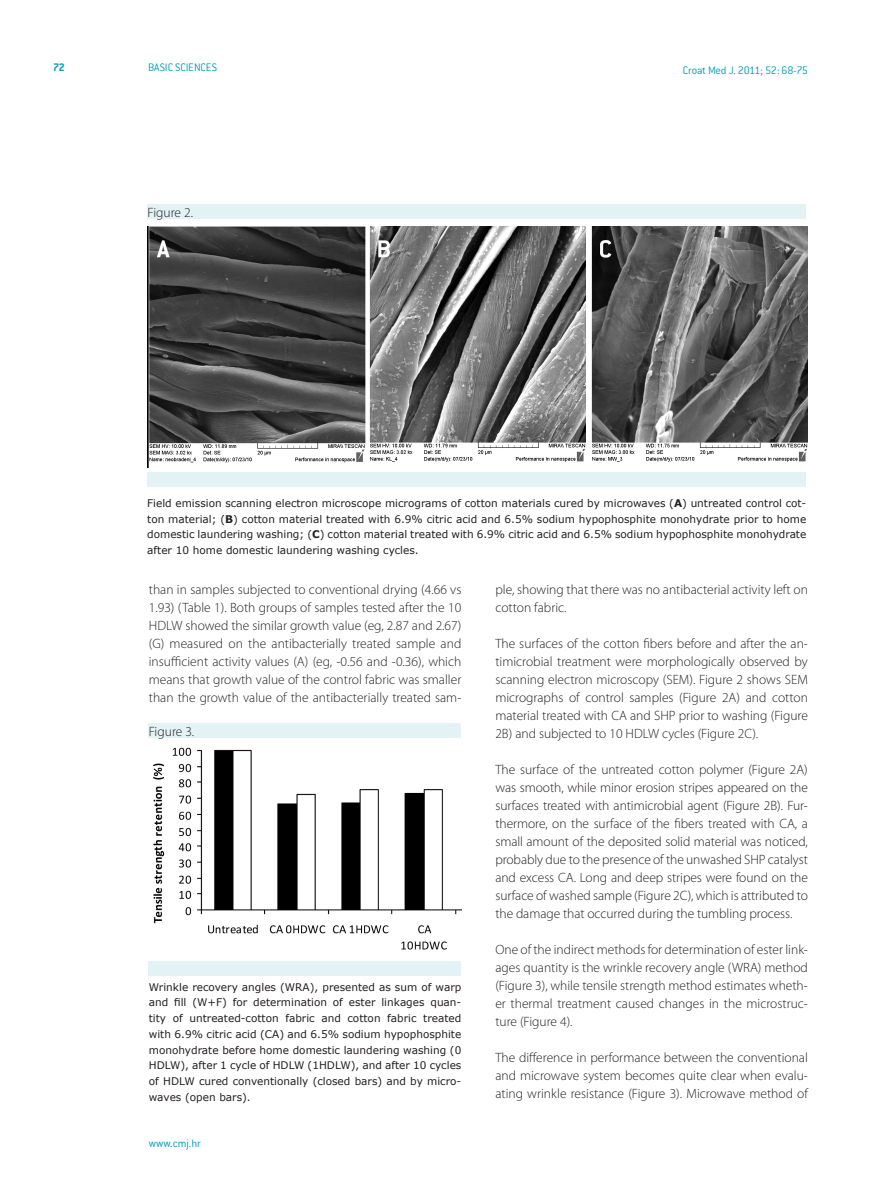
<style>
.page{position:relative;width:893px;height:1191px;background:#fff}
.page>*{position:absolute;margin:0;border:0;box-sizing:border-box;transform-origin:0 0}
.t1{font:300 13.5px/18px "Myriad Pro";color:#231f20;text-align:justify}
.t2{font:300 12px "ITC Conduit LTCE";letter-spacing:-.015em;color:#009fb4}
.t3{font:700 12px "ITC Conduit LTCE";color:#009fb4}
.t4{font:10.5px/15.8px "Verdana";color:#231f20;text-align:justify}
.s1{font-weight:700}
</style>
<div class="page">
<img style="left:147px;top:226px;width:661px;height:242px">
<div style="left:148px;top:204px;width:658px;height:15px;background:#e2f2f5"></div>
<div style="left:148px;top:472px;width:658px;height:15px;background:#e2f2f5"></div>
<img style="left:153px;top:747px;width:308px;height:203px">
<div style="left:149px;top:723px;width:312px;height:15px;background:#e2f2f5"></div>
<div style="left:149px;top:961px;width:312px;height:14px;background:#e2f2f5"></div>
<p class="t3" style="left:53px;top:60px;width:13px">72</p>
<p class="t2" style="left:148px;top:61px;width:70px">BASIC SCIENCES</p>
<p class="t2" style="left:683px;top:63px;width:127px">Croat Med J. 2011; 52: 68-75</p>
<p class="t1" style="left:148px;top:203px;width:47px">Figure 2.</p>
<p class="t4" style="left:147px;top:495px;width:661px">Field emission scanning electron microscope micrograms of cotton materials cured by microwaves (<span class="s1">A</span>) untreated control cot&shy;ton material; (<span class="s1">B</span>) cotton material treated with 6.9% citric acid and 6.5% sodium hypophosphite monohydrate prior to home domestic laundering washing; (<span class="s1">C</span>) cotton material treated with 6.9% citric acid and 6.5% sodium hypophosphite monohydrate after 10 home domestic laundering washing cycles.</p>
<p class="t1" style="left:149px;top:580px;width:314px">than in samples subjected to conventional drying (4.66 vs 1.93) (Table 1). Both groups of samples tested after the 10<br>HDLW showed the similar growth value (eg, 2.87 and 2.67) (G) measured on the antibacterially treated sample and insufficient activity values (A) (eg, -0.56 and -0.36), which means that growth value of the control fabric was smaller than the growth value of the antibacterially treated sam-</p>
<p class="t1" style="left:495px;top:580px;width:314px">ple, showing that there was no antibacterial activity left on cotton fabric.</p>
<p class="t1" style="left:495px;top:634px;width:314px">The surfaces of the cotton fibers before and after the an&shy;timicrobial treatment were morphologically observed by scanning electron microscopy (SEM). Figure 2 shows SEM micrographs of control samples (Figure 2A) and cotton material treated with CA and SHP prior to washing (Figure 2B) and subjected to 10 HDLW cycles (Figure 2C).</p>
<p class="t1" style="left:495px;top:760px;width:314px">The surface of the untreated cotton polymer (Figure 2A) was smooth, while minor erosion stripes appeared on the surfaces treated with antimicrobial agent (Figure 2B). Fur&shy;thermore, on the surface of the fibers treated with CA, a small amount of the deposited solid material was noticed, probably due to the presence of the unwashed SHP catalyst and excess CA. Long and deep stripes were found on the surface of washed sample (Figure 2C), which is attributed to the damage that occurred during the tumbling process.</p>
<p class="t1" style="left:495px;top:940px;width:314px">One of the indirect methods for determination of ester link&shy;ages quantity is the wrinkle recovery angle (WRA) method (Figure 3), while tensile strength method estimates wheth&shy;er thermal treatment caused changes in the microstruc&shy;ture (Figure 4).</p>
<p class="t1" style="left:495px;top:1048px;width:314px">The difference in performance between the conventional and microwave system becomes quite clear when evalu&shy;ating wrinkle resistance (Figure 3). Microwave method of</p>
<p class="t1" style="left:149px;top:722px;width:47px">Figure 3.</p>
<p class="t4" style="left:149px;top:978px;width:314px">Wrinkle recovery angles (WRA), presented as sum of warp and fill (W+F) for determination of ester linkages quan&shy;tity of untreated-cotton fabric and cotton fabric treated with 6.9% citric acid (CA) and 6.5% sodium hypophosphite monohydrate before home domestic laundering washing (0<br>HDLW), after 1 cycle of HDLW (1HDLW), and after 10 cycles of HDLW cured conventionally (closed bars) and by micro&shy;waves (open bars).</p>
<p class="t2" style="left:149px;top:1136px;width:54px">www.cmj.hr</p>
</div>
